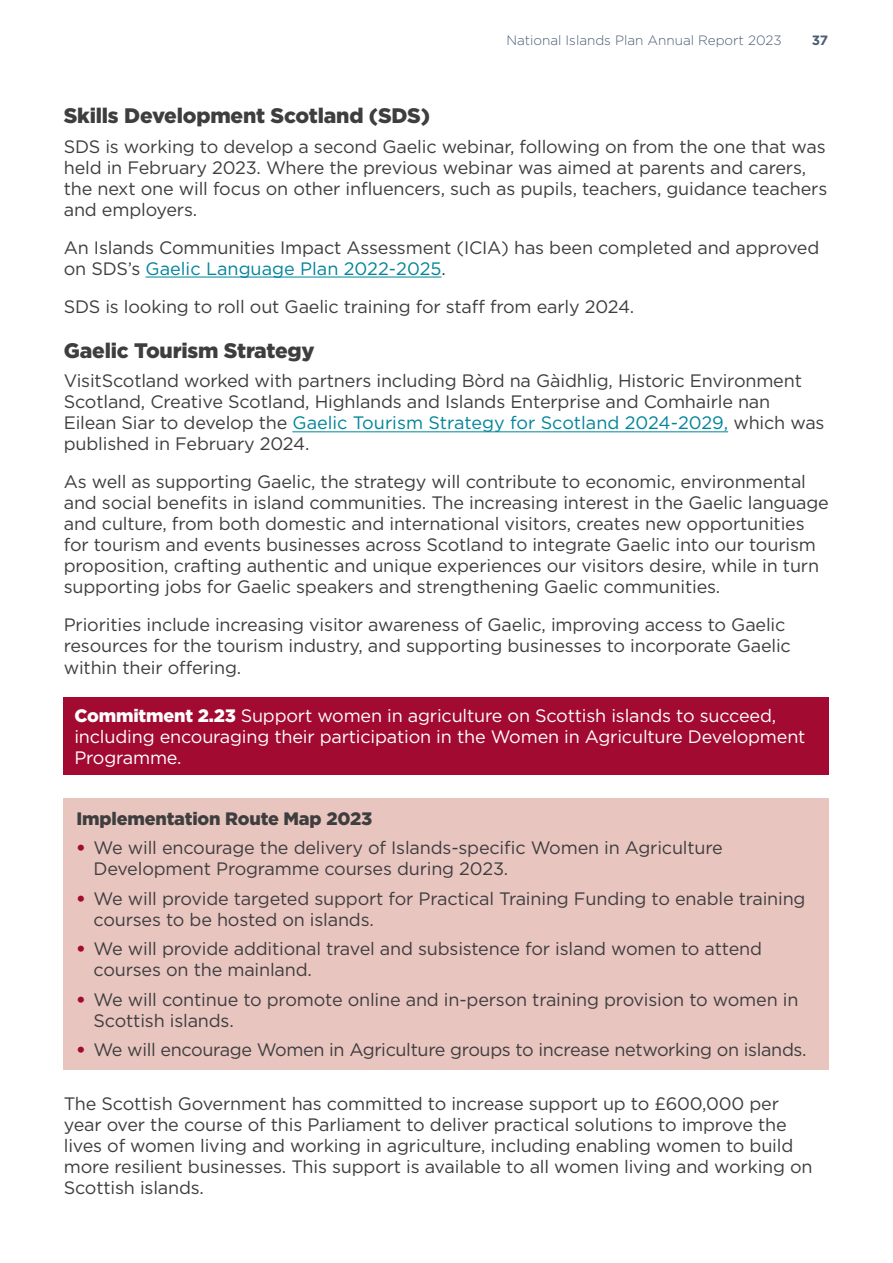
<style>
.page{position:relative;width:893px;height:1263px;background:#fff}
.page>*{position:absolute;margin:0;border:0;box-sizing:border-box;transform-origin:0 0}
.Heading_Body_Txt{font:900 21px "Gotham";letter-spacing:-.01em;color:#3e3e3f}
.t1{font:18px/21px "Gotham";letter-spacing:-.01em;color:#3e3e3f}
.t2{font:18px/21px "Gotham";letter-spacing:-.01em;color:#fff}
.Body_Txt{font:900 18px "Gotham";letter-spacing:-.01em;color:#3e3e3f}
.t3{font:300 13.5px "Gotham";color:#4a5d75}
.t4{font:700 13.5px "Gotham";color:#4a5d75}
.s1{color:#008599}
.s2{font-weight:900}
.s3{font-weight:900;color:#a30a32}
</style>
<div class="page">
<hr style="left:146px;top:277px;width:295px;height:1px;background:#008599">
<hr style="left:292px;top:432px;width:436px;height:1px;background:#008599">
<div style="left:64px;top:697px;width:765px;height:78px;background:#a30a32"></div>
<div style="left:64px;top:798px;width:765px;height:271px;background:#e9c5c0"></div>
<p class="t3" style="left:506px;top:32px;width:277px">National Islands Plan Annual Report 2023</p>
<p class="t4" style="left:812px;top:31px;width:18px">37</p>
<p class="Heading_Body_Txt" style="left:64px;top:101px;width:368px">Skills Development Scotland (SDS)</p>
<p class="t1" style="left:64px;top:135px;width:765px">SDS is working to develop a second Gaelic webinar, following on from the one that was held in February 2023. Where the previous webinar was aimed at parents and carers, the next one will focus on other influencers, such as pupils, teachers, guidance teachers and employers.</p>
<p class="t1" style="left:64px;top:236px;width:757px">An Islands Communities Impact Assessment (ICIA) has been completed and approved on SDS’s <span class="s1">Gaelic Language Plan 2022-2025</span>.</p>
<p class="t1" style="left:64px;top:295px;width:572px">SDS is looking to roll out Gaelic training for staff from early 2024.</p>
<p class="Heading_Body_Txt" style="left:64px;top:336px;width:252px">Gaelic Tourism Strategy</p>
<p class="t1" style="left:64px;top:370px;width:762px">VisitScotland worked with partners including Bòrd na Gàidhlig, Historic Environment Scotland, Creative Scotland, Highlands and Islands Enterprise and Comhairle nan Eilean Siar to develop the <span class="s1">Gaelic Tourism Strategy for Scotland 2024-2029,</span> which was published in February 2024.</p>
<p class="t1" style="left:64px;top:471px;width:767px">As well as supporting Gaelic, the strategy will contribute to economic, environmental and social benefits in island communities. The increasing interest in the Gaelic language and culture, from both domestic and international visitors, creates new opportunities for tourism and events businesses across Scotland to integrate Gaelic into our tourism proposition, crafting authentic and unique experiences our visitors desire, while in turn supporting jobs for Gaelic speakers and strengthening Gaelic communities.</p>
<p class="t1" style="left:64px;top:614px;width:729px">Priorities include increasing visitor awareness of Gaelic, improving access to Gaelic resources for the tourism industry, and supporting businesses to incorporate Gaelic within their offering.</p>
<p class="t2" style="left:74px;top:705px;width:733px"><span class="s2">Commitment 2.23</span> Support women in agriculture on Scottish islands to succeed, including encouraging their participation in the Women in Agriculture Development<br>Programme.</p>
<p class="Body_Txt" style="left:77px;top:806px;width:297px">Implementation Route Map 2023</p>
<p class="t1" style="left:94px;top:837px;width:631px;text-indent:-17px"><span class="s3">•</span> We will encourage the delivery of Islands-specific Women in Agriculture<br>Development Programme courses during 2023.</p>
<p class="t1" style="left:94px;top:888px;width:713px;text-indent:-17px"><span class="s3">•</span> We will provide targeted support for Practical Training Funding to enable training courses to be hosted on islands.</p>
<p class="t1" style="left:94px;top:938px;width:670px;text-indent:-17px"><span class="s3">•</span> We will provide additional travel and subsistence for island women to attend courses on the mainland.</p>
<p class="t1" style="left:94px;top:989px;width:706px;text-indent:-17px"><span class="s3">•</span> We will continue to promote online and in-person training provision to women in<br>Scottish islands.</p>
<p class="t1" style="left:77px;top:1039px;width:732px"><span class="s3">•</span> We will encourage Women in Agriculture groups to increase networking on islands.</p>
<p class="t1" style="left:64px;top:1092px;width:750px">The Scottish Government has committed to increase support up to £600,000 per year over the course of this Parliament to deliver practical solutions to improve the lives of women living and working in agriculture, including enabling women to build more resilient businesses. This support is available to all women living and working on Scottish islands.</p>
</div>
